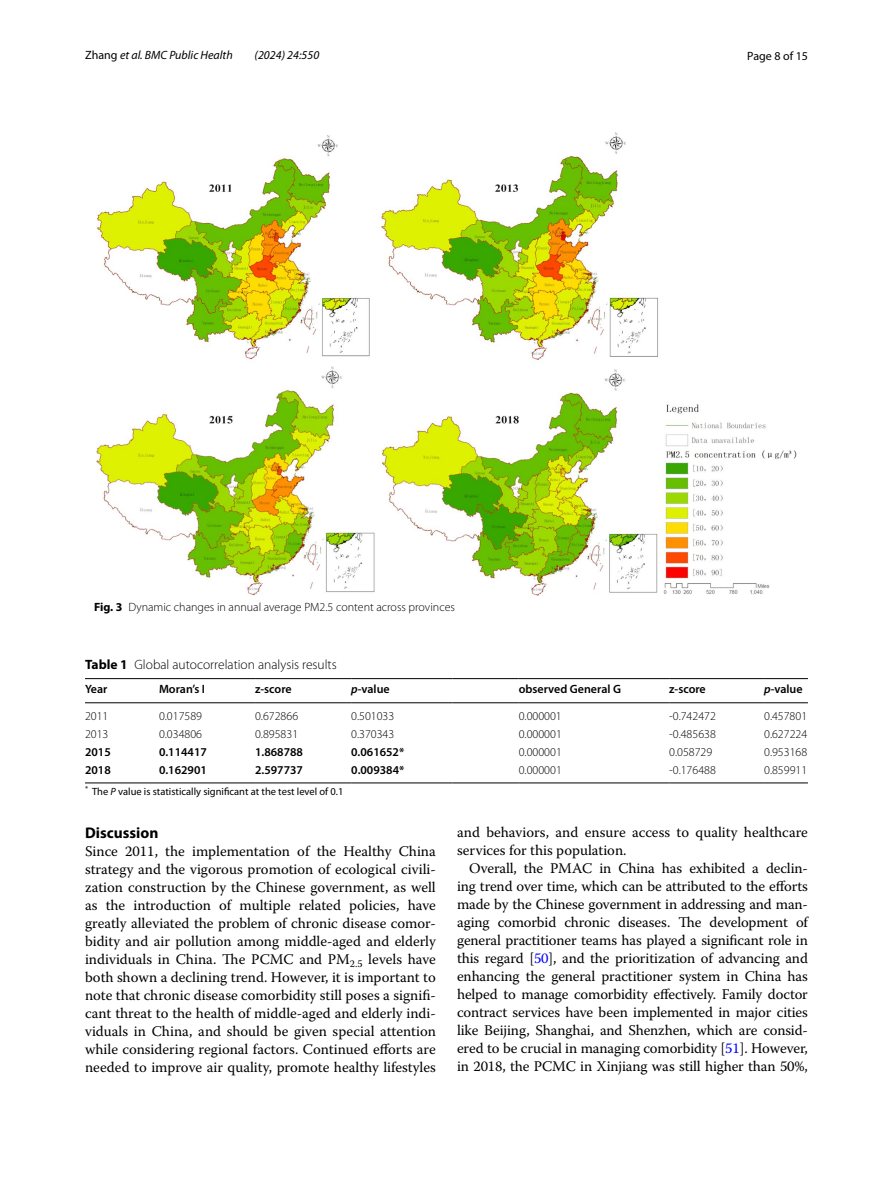
<style>
.page{position:relative;width:893px;height:1187px;background:#fff}
.page>*{position:absolute;margin:0;border:0;box-sizing:border-box;transform-origin:0 0}
.t1{font:700 15.45px "Myriad Pro";color:#000}
.t2{font:14.7px/18px "Warnock Pro";color:#000;text-align:justify}
.t3{font:300 13.5px "Myriad Pro";color:#000}
.t4{font:300 12px "Myriad Pro";color:#000}
.t5{font:600 12px "Myriad Pro";color:#000}
.t6{font:italic 12px "Myriad Pro";color:#000}
.t7{font:12px "Myriad Pro";color:#000}
.t8{font:10.5px "Myriad Pro";color:#000}
.s1{font-style:normal}
.s2{font-weight:700}
.s3{font-style:italic}
.s4{color:#00f}
</style>
<div class="page">
<img style="left:96px;top:133px;width:701px;height:462px">
<hr style="left:85px;top:678px;width:74px;height:1px;background:#000">
<hr style="left:85px;top:702px;width:74px;height:1px;background:#000">
<hr style="left:159px;top:678px;width:96px;height:1px;background:#000">
<hr style="left:159px;top:702px;width:96px;height:1px;background:#000">
<hr style="left:255px;top:678px;width:96px;height:1px;background:#000">
<hr style="left:255px;top:702px;width:96px;height:1px;background:#000">
<hr style="left:351px;top:678px;width:101px;height:1px;background:#000">
<hr style="left:351px;top:702px;width:101px;height:1px;background:#000">
<hr style="left:452px;top:678px;width:67px;height:1px;background:#000">
<hr style="left:452px;top:702px;width:67px;height:1px;background:#000">
<hr style="left:519px;top:678px;width:150px;height:1px;background:#000">
<hr style="left:519px;top:702px;width:150px;height:1px;background:#000">
<hr style="left:669px;top:678px;width:95px;height:1px;background:#000">
<hr style="left:669px;top:702px;width:95px;height:1px;background:#000">
<hr style="left:764px;top:678px;width:44px;height:1px;background:#000">
<hr style="left:764px;top:702px;width:44px;height:1px;background:#000">
<hr style="left:85px;top:782px;width:74px;height:1px;background:#000">
<hr style="left:159px;top:782px;width:96px;height:1px;background:#000">
<hr style="left:255px;top:782px;width:96px;height:1px;background:#000">
<hr style="left:351px;top:782px;width:101px;height:1px;background:#000">
<hr style="left:452px;top:782px;width:67px;height:1px;background:#000">
<hr style="left:519px;top:782px;width:150px;height:1px;background:#000">
<hr style="left:669px;top:782px;width:95px;height:1px;background:#000">
<hr style="left:764px;top:782px;width:44px;height:1px;background:#000">
<p class="t6" style="left:85px;top:48px;width:149px"><span class="s1">Zhang</span> et al. BMC Public Health</p>
<p class="t6" style="left:255px;top:48px;width:66px">(2024) 24:550</p>
<p class="t7" style="left:747px;top:48px;width:62px">Page 8 of 15</p>
<p class="t4" style="left:94px;top:600px;width:362px"><span class="s2">Fig. 3</span> Dynamic changes in annual average PM2.5 content across provinces</p>
<p class="t3" style="left:85px;top:657px;width:253px"><span class="s2">Table 1</span> Global autocorrelation analysis results</p>
<p class="t5" style="left:85px;top:681px;width:24px">Year</p>
<p class="t5" style="left:159px;top:681px;width:48px">Moran’s I</p>
<p class="t5" style="left:255px;top:681px;width:38px">z-score</p>
<p class="t5" style="left:351px;top:681px;width:40px"><span class="s3">p</span>-value</p>
<p class="t5" style="left:519px;top:681px;width:104px">observed General G</p>
<p class="t5" style="left:669px;top:681px;width:38px">z-score</p>
<p class="t5" style="left:764px;top:681px;width:40px"><span class="s3">p</span>-value</p>
<p class="t4" style="left:85px;top:709px;width:25px">2011</p>
<p class="t4" style="left:159px;top:709px;width:45px">0.017589</p>
<p class="t4" style="left:255px;top:709px;width:45px">0.672866</p>
<p class="t4" style="left:351px;top:709px;width:45px">0.501033</p>
<p class="t4" style="left:519px;top:709px;width:45px">0.000001</p>
<p class="t4" style="left:669px;top:709px;width:48px">-0.742472</p>
<p class="t4" style="left:764px;top:709px;width:45px">0.457801</p>
<p class="t4" style="left:85px;top:727px;width:25px">2013</p>
<p class="t4" style="left:159px;top:727px;width:45px">0.034806</p>
<p class="t4" style="left:255px;top:727px;width:45px">0.895831</p>
<p class="t4" style="left:351px;top:727px;width:45px">0.370343</p>
<p class="t4" style="left:519px;top:727px;width:45px">0.000001</p>
<p class="t4" style="left:669px;top:727px;width:48px">-0.485638</p>
<p class="t4" style="left:764px;top:727px;width:45px">0.627224</p>
<p class="t5" style="left:85px;top:744px;width:27px">2015</p>
<p class="t5" style="left:159px;top:744px;width:49px">0.114417</p>
<p class="t5" style="left:255px;top:744px;width:49px">1.868788</p>
<p class="t5" style="left:351px;top:744px;width:55px">0.061652*</p>
<p class="t4" style="left:519px;top:745px;width:45px">0.000001</p>
<p class="t4" style="left:669px;top:745px;width:45px">0.058729</p>
<p class="t4" style="left:764px;top:745px;width:45px">0.953168</p>
<p class="t5" style="left:85px;top:762px;width:27px">2018</p>
<p class="t5" style="left:159px;top:762px;width:49px">0.162901</p>
<p class="t5" style="left:255px;top:762px;width:49px">2.597737</p>
<p class="t5" style="left:351px;top:762px;width:55px">0.009384*</p>
<p class="t4" style="left:519px;top:763px;width:45px">0.000001</p>
<p class="t4" style="left:669px;top:763px;width:48px">-0.176488</p>
<p class="t4" style="left:764px;top:763px;width:45px">0.859911</p>
<p class="t8" style="left:85px;top:785px;width:260px"><sup>*</sup> The <span class="s3">P</span> value is statistically significant at the test level of 0.1</p>
<p class="t1" style="left:85px;top:822px;width:75px">Discussion</p>
<p class="t2" style="left:85px;top:841px;width:352px">Since 2011, the implementation of the Healthy China strategy and the vigorous promotion of ecological civili&shy;zation construction by the Chinese government, as well as the introduction of multiple related policies, have greatly alleviated the problem of chronic disease comor&shy;bidity and air pollution among middle-aged and elderly individuals in China. The PCMC and PM<sub>2.5</sub> levels have both shown a declining trend. However, it is important to note that chronic disease comorbidity still poses a signifi&shy;cant threat to the health of middle-aged and elderly indi&shy;viduals in China, and should be given special attention while considering regional factors. Continued efforts are needed to improve air quality, promote healthy lifestyles</p>
<p class="t2" style="left:457px;top:822px;width:352px">and behaviors, and ensure access to quality healthcare services for this population.</p>
<p class="t2" style="left:457px;top:858px;width:352px;text-indent:12px">Overall, the PMAC in China has exhibited a declin&shy;ing trend over time, which can be attributed to the efforts made by the Chinese government in addressing and man&shy;aging comorbid chronic diseases. The development of general practitioner teams has played a significant role in this regard [<span class="s4">50</span>], and the prioritization of advancing and enhancing the general practitioner system in China has helped to manage comorbidity effectively. Family doctor contract services have been implemented in major cities like Beijing, Shanghai, and Shenzhen, which are consid&shy;ered to be crucial in managing comorbidity [<span class="s4">51</span>]. However, in 2018, the PCMC in Xinjiang was still higher than 50%,</p>
</div>
